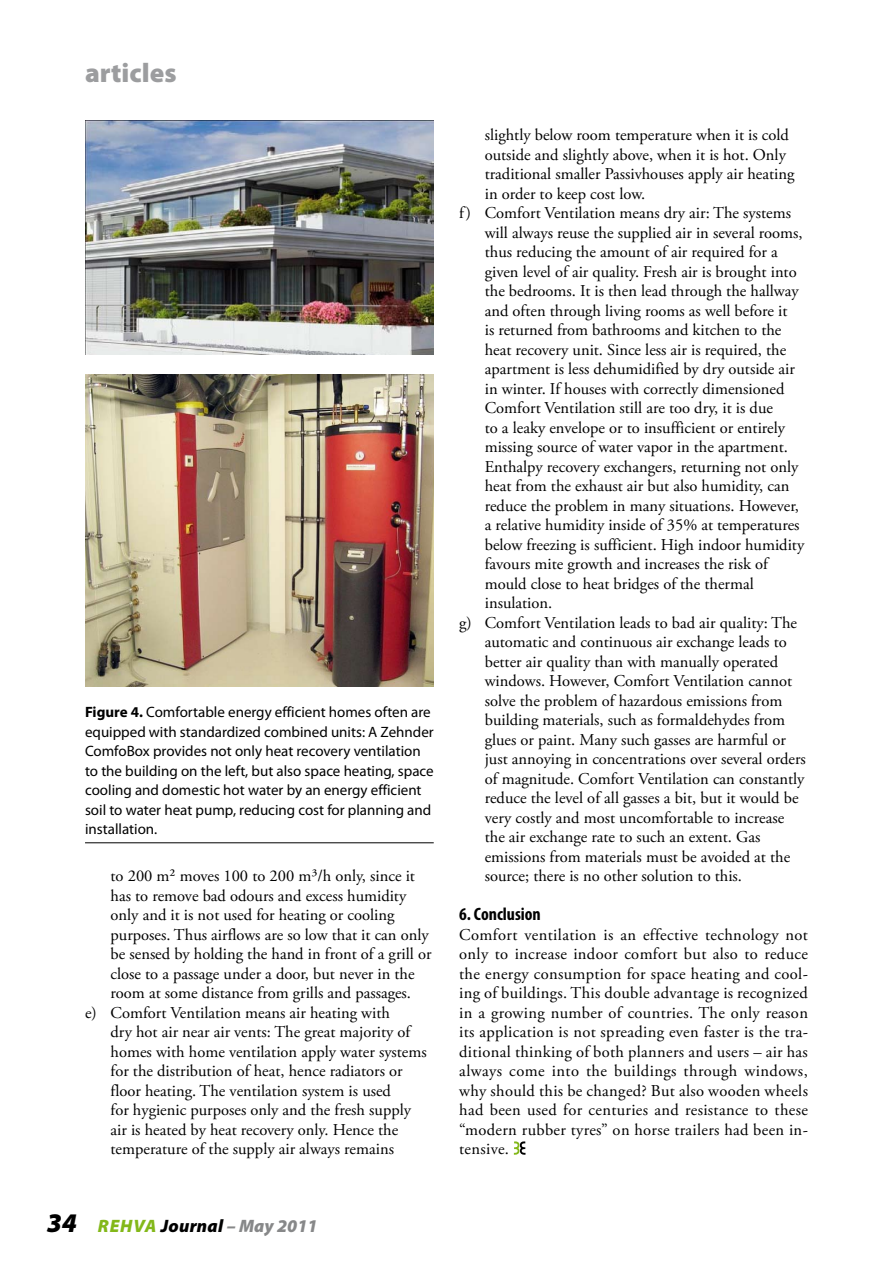
<style>
.page{position:relative;width:893px;height:1263px;background:#fff}
.page>*{position:absolute;margin:0;border:0;box-sizing:border-box;transform-origin:0 0}
.t1{font:900 27px "Myriad Pro";letter-spacing:.005em;color:#9c9d9f}
.t2{font:italic 900 18px "Myriad Pro";letter-spacing:.015em;color:#878889}
.t3{font:700 condensed 18px "Myriad Pro";color:#000}
.t4{font:16.5px/19.5px "Adobe Garamond Pro";color:#000;text-align:justify}
.t5{font:15px/19.5px "Myriad Pro";color:#000}
.s1{font-weight:700}
.s2{font-size:27px;color:#000}
.s3{color:#83b819}
.s4{color:#000}
</style>
<div class="page">
<svg style="left:514px;top:1141px;width:11px;height:13px"></svg>
<img style="left:85px;top:121px;width:348px;height:234px">
<img style="left:85px;top:374px;width:349px;height:312px">
<hr style="left:85px;top:842px;width:349px;height:1px;background:#000">
<h1 class="t1" style="left:85px;top:54px;width:93px">articles</h1>
<p class="t5" style="left:85px;top:702px;width:350px"><span class="s1">Figure 4.</span> Comfortable energy efficient homes often are equipped with standardized combined units: A Zehnder ComfoBox provides not only heat recovery ventilation to the building on the left, but also space heating, space cooling and domestic hot water by an energy efficient soil to water heat pump, reducing cost for planning and installation.</p>
<p class="t4" style="left:111px;top:867px;width:306px">to 200 m² moves 100 to 200 m³/h only, since it</p>
<p class="t4" style="left:111px;top:886px;width:297px">has to remove bad odours and excess humidity</p>
<p class="t4" style="left:111px;top:906px;width:285px">only and it is not used for heating or cooling</p>
<p class="t4" style="left:111px;top:925px;width:320px">purposes. Thus airflows are so low that it can only</p>
<p class="t4" style="left:111px;top:945px;width:322px">be sensed by holding the hand in front of a grill or</p>
<p class="t4" style="left:111px;top:964px;width:306px">close to a passage under a door, but never in the</p>
<p class="t4" style="left:111px;top:984px;width:302px">room at some distance from grills and passages.</p>
<p class="t4" style="left:85px;top:1003px;width:306px">e) Comfort Ventilation means air heating with</p>
<p class="t4" style="left:111px;top:1023px;width:301px">dry hot air near air vents: The great majority of</p>
<p class="t4" style="left:111px;top:1042px;width:318px">homes with home ventilation apply water systems</p>
<p class="t4" style="left:111px;top:1062px;width:294px">for the distribution of heat, hence radiators or</p>
<p class="t4" style="left:111px;top:1081px;width:282px">floor heating. The ventilation system is used</p>
<p class="t4" style="left:111px;top:1101px;width:302px">for hygienic purposes only and the fresh supply</p>
<p class="t4" style="left:111px;top:1120px;width:289px">air is heated by heat recovery only. Hence the</p>
<p class="t4" style="left:111px;top:1140px;width:285px">temperature of the supply air always remains</p>
<p class="t2" style="left:47px;top:1214px;width:272px"><span class="s2">34</span> <span class="s3">REHVA</span> <span class="s4">Journal</span> – May 2011</p>
<p class="t4" style="left:485px;top:126px;width:306px">slightly below room temperature when it is cold</p>
<p class="t4" style="left:485px;top:145px;width:303px">outside and slightly above, when it is hot. Only</p>
<p class="t4" style="left:485px;top:165px;width:311px">traditional smaller Passivhouses apply air heating</p>
<p class="t4" style="left:485px;top:184px;width:162px">in order to keep cost low.</p>
<p class="t4" style="left:459px;top:204px;width:333px">f) Comfort Ventilation means dry air: The systems</p>
<p class="t4" style="left:485px;top:223px;width:319px">will always reuse the supplied air in several rooms,</p>
<p class="t4" style="left:485px;top:243px;width:294px">thus reducing the amount of air required for a</p>
<p class="t4" style="left:485px;top:262px;width:313px">given level of air quality. Fresh air is brought into</p>
<p class="t4" style="left:485px;top:282px;width:315px">the bedrooms. It is then lead through the hallway</p>
<p class="t4" style="left:485px;top:301px;width:304px">and often through living rooms as well before it</p>
<p class="t4" style="left:485px;top:321px;width:298px">is returned from bathrooms and kitchen to the</p>
<p class="t4" style="left:485px;top:340px;width:303px">heat recovery unit. Since less air is required, the</p>
<p class="t4" style="left:485px;top:360px;width:312px">apartment is less dehumidified by dry outside air</p>
<p class="t4" style="left:485px;top:379px;width:301px">in winter. If houses with correctly dimensioned</p>
<p class="t4" style="left:485px;top:399px;width:290px">Comfort Ventilation still are too dry, it is due</p>
<p class="t4" style="left:485px;top:418px;width:302px">to a leaky envelope or to insufficient or entirely</p>
<p class="t4" style="left:485px;top:438px;width:305px">missing source of water vapor in the apartment.</p>
<p class="t4" style="left:485px;top:457px;width:315px">Enthalpy recovery exchangers, returning not only</p>
<p class="t4" style="left:485px;top:477px;width:306px">heat from the exhaust air but also humidity, can</p>
<p class="t4" style="left:485px;top:496px;width:316px">reduce the problem in many situations. However,</p>
<p class="t4" style="left:485px;top:516px;width:316px">a relative humidity inside of 35% at temperatures</p>
<p class="t4" style="left:485px;top:535px;width:321px">below freezing is sufficient. High indoor humidity</p>
<p class="t4" style="left:485px;top:555px;width:285px">favours mite growth and increases the risk of</p>
<p class="t4" style="left:485px;top:574px;width:270px">mould close to heat bridges of the thermal</p>
<p class="t4" style="left:485px;top:594px;width:69px">insulation.</p>
<p class="t4" style="left:459px;top:613px;width:339px">g) Comfort Ventilation leads to bad air quality: The</p>
<p class="t4" style="left:485px;top:633px;width:303px">automatic and continuous air exchange leads to</p>
<p class="t4" style="left:485px;top:652px;width:295px">better air quality than with manually operated</p>
<p class="t4" style="left:485px;top:672px;width:309px">windows. However, Comfort Ventilation cannot</p>
<p class="t4" style="left:485px;top:691px;width:299px">solve the problem of hazardous emissions from</p>
<p class="t4" style="left:485px;top:711px;width:302px">building materials, such as formaldehydes from</p>
<p class="t4" style="left:485px;top:730px;width:303px">glues or paint. Many such gasses are harmful or</p>
<p class="t4" style="left:485px;top:750px;width:323px">just annoying in concentrations over several orders</p>
<p class="t4" style="left:485px;top:769px;width:321px">of magnitude. Comfort Ventilation can constantly</p>
<p class="t4" style="left:485px;top:789px;width:315px">reduce the level of all gasses a bit, but it would be</p>
<p class="t4" style="left:485px;top:808px;width:301px">very costly and most uncomfortable to increase</p>
<p class="t4" style="left:485px;top:828px;width:277px">the air exchange rate to such an extent. Gas</p>
<p class="t4" style="left:485px;top:847px;width:307px">emissions from materials must be avoided at the</p>
<p class="t4" style="left:485px;top:867px;width:259px">source; there is no other solution to this.</p>
<p class="t3" style="left:459px;top:903px;width:83px">6. Conclusion</p>
<p class="t4" style="left:459px;top:925px;width:350px">Comfort ventilation is an effective technology not only to increase indoor comfort but also to reduce the energy consumption for space heating and cool&shy;ing of buildings. This double advantage is recognized in a growing number of countries. The only reason its application is not spreading even faster is the tra&shy;ditional thinking of both planners and users – air has always come into the buildings through windows, why should this be changed? But also wooden wheels had been used for centuries and resistance to these “modern rubber tyres” on horse trailers had been in&shy;tensive.</p>
</div>
